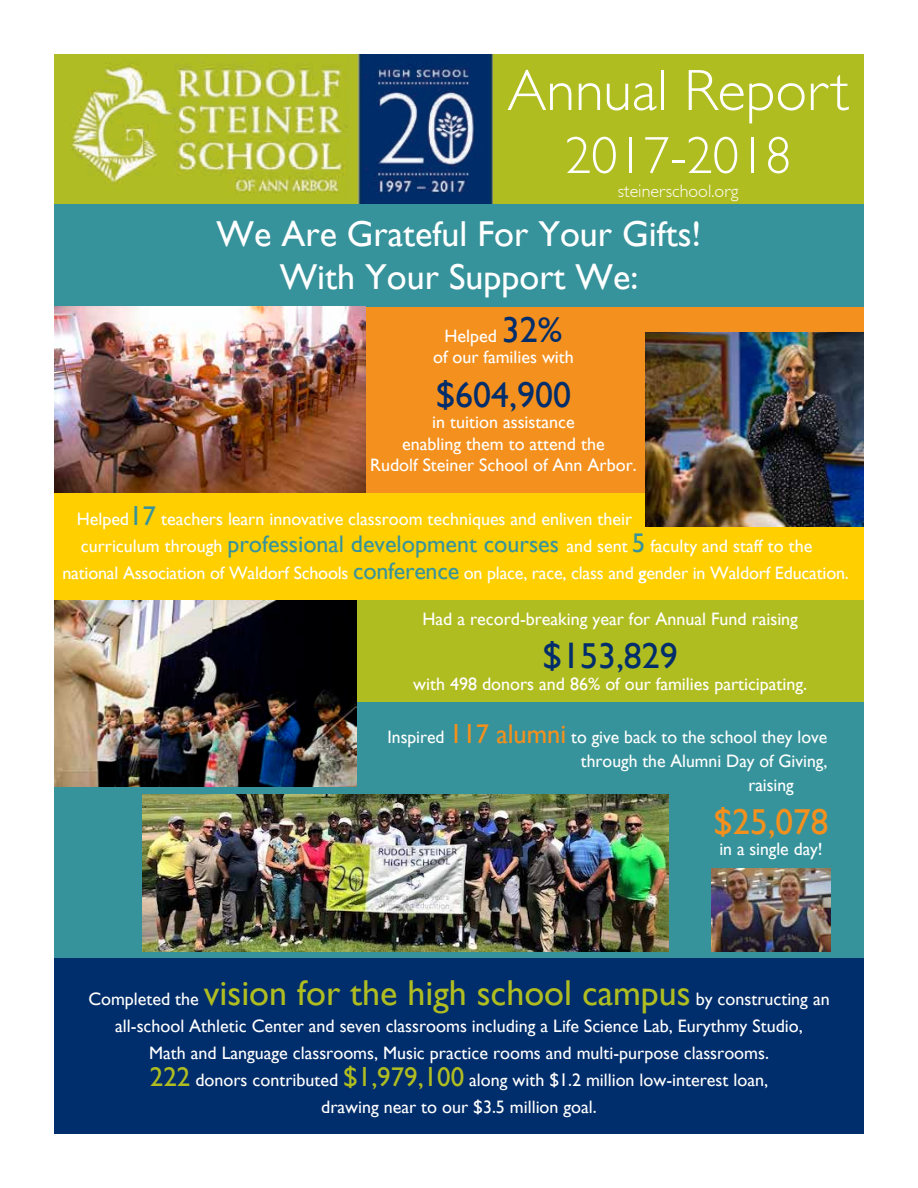
<style>
.page{position:relative;width:918px;height:1188px;background:#fff}
.page>*{position:absolute;margin:0;border:0;box-sizing:border-box;transform-origin:0 0}
.t1{font:300 58.5px "Gill Sans";color:#fff}
.t2{font:300 52.5px "Gill Sans";color:#fff}
.t3{font:36px/43.2px "Gill Sans";color:#fff;text-align:center}
.t4{font:36px "Gill Sans";color:#002d6b}
.t5{font:36px "Gill Sans";color:#f4901d}
.t6{font:24px "Gill Sans";color:#37939b}
.t7{font:18px/27px "Gill Sans";color:#fff;text-align:center}
.t8{font:300 18px "Gill Sans";color:#fff}
.s1{font-size:36px;color:#002d6b}
.s2{font-size:27px;color:#37939b}
.s3{font-size:18px;color:#fff}
.s4{font-size:24px;color:#38939b}
.s5{font-size:27px;color:#f4901d}
.s6{font-size:36px;color:#b0bd21}
.s7{font-size:27px;color:#b0bd21}
</style>
<div class="page">
<div style="left:54px;top:787px;width:639px;height:172px;background:#37939b"></div>
<div style="left:492px;top:54px;width:372px;height:150px;background:#b0bd21"></div>
<img style="left:54px;top:54px;width:438px;height:150px">
<div style="left:54px;top:204px;width:810px;height:103px;background:#37939b"></div>
<div style="left:366px;top:307px;width:498px;height:186px;background:#f4901d"></div>
<div style="left:638px;top:526px;width:226px;height:74px;background:#ffcf00"></div>
<div style="left:356px;top:600px;width:508px;height:103px;background:#b0bd21"></div>
<div style="left:54px;top:703px;width:810px;height:84px;background:#37939b"></div>
<img style="left:54px;top:307px;width:312px;height:186px">
<img style="left:54px;top:600px;width:302px;height:187px">
<img style="left:143px;top:794px;width:526px;height:158px">
<div style="left:676px;top:778px;width:188px;height:181px;background:#37939b"></div>
<img style="left:712px;top:869px;width:118px;height:83px">
<div style="left:54px;top:958px;width:810px;height:176px;background:#002d6b"></div>
<div style="left:54px;top:493px;width:601px;height:107px;background:#ffcf00"></div>
<img style="left:646px;top:332px;width:218px;height:194px">
<h1 class="t1" style="left:507px;top:57px;width:343px">Annual Report</h1>
<h2 class="t2" style="left:565px;top:126px;width:228px">2017-2018</h2>
<p class="t8" style="left:618px;top:181px;width:122px">steinerschool.org</p>
<h3 class="t3" style="left:217px;top:212px;width:486px">We Are Grateful For Your Gifts!<br>With Your Support We:</h3>
<p class="t7" style="left:433px;top:325px;width:142px;line-height:21.6px">Helped <span class="s1">32%<br></span>of our families with</p>
<h3 class="t4" style="left:436px;top:373px;width:137px">$604,900</h3>
<p class="t7" style="left:370px;top:411px;width:268px;line-height:21.6px">in tuition assistance<br>enabling them to attend the<br>Rudolf Steiner School of Ann Arbor.</p>
<p class="t7" style="left:77px;top:506px;width:557px">Helped<span class="s2">17</span> teachers learn innovative classroom techniques and enliven their</p>
<h3 class="t6" style="left:81px;top:530px;width:548px"><span class="s3">curriculum through</span> professional development courses <span class="s3">and sent</span></h3>
<p class="t7" style="left:63px;top:560px;width:788px">national Association of Waldorf Schools <span class="s4">conference</span> on place, race, class and gender in Waldorf Education.</p>
<p class="t7" style="left:632px;top:533px;width:182px"><span class="s2">5</span> faculty and staff to the</p>
<p class="t7" style="left:422px;top:606px;width:377px">Had a record-breaking year for Annual Fund raising</p>
<h3 class="t4" style="left:542px;top:635px;width:137px">$153,829</h3>
<p class="t7" style="left:413px;top:671px;width:395px">with 498 donors and 86% of our families participating.</p>
<p class="t7" style="left:387px;top:725px;width:441px;line-height:24px;text-align:right">Inspired <span class="s5">117 alumni</span> to give back to the school they love through the Alumni Day of Giving,</p>
<p class="t7" style="left:748px;top:771px;width:47px">raising</p>
<h3 class="t5" style="left:714px;top:801px;width:117px">$25,078</h3>
<p class="t7" style="left:719px;top:836px;width:105px">in a single day!</p>
<p class="t7" style="left:88px;top:985px;width:743px">Completed the <span class="s6">vision for the high school campus</span> by constructing an all-school Athletic Center and seven classrooms including a Life Science Lab, Eurythmy Studio,<br>Math and Language classrooms, Music practice rooms and multi-purpose classrooms.<br><span class="s7">222</span> donors contributed <span class="s7">$1,979,100</span> along with $1.2 million low-interest loan,<br>drawing near to our $3.5 million goal.</p>
</div>
